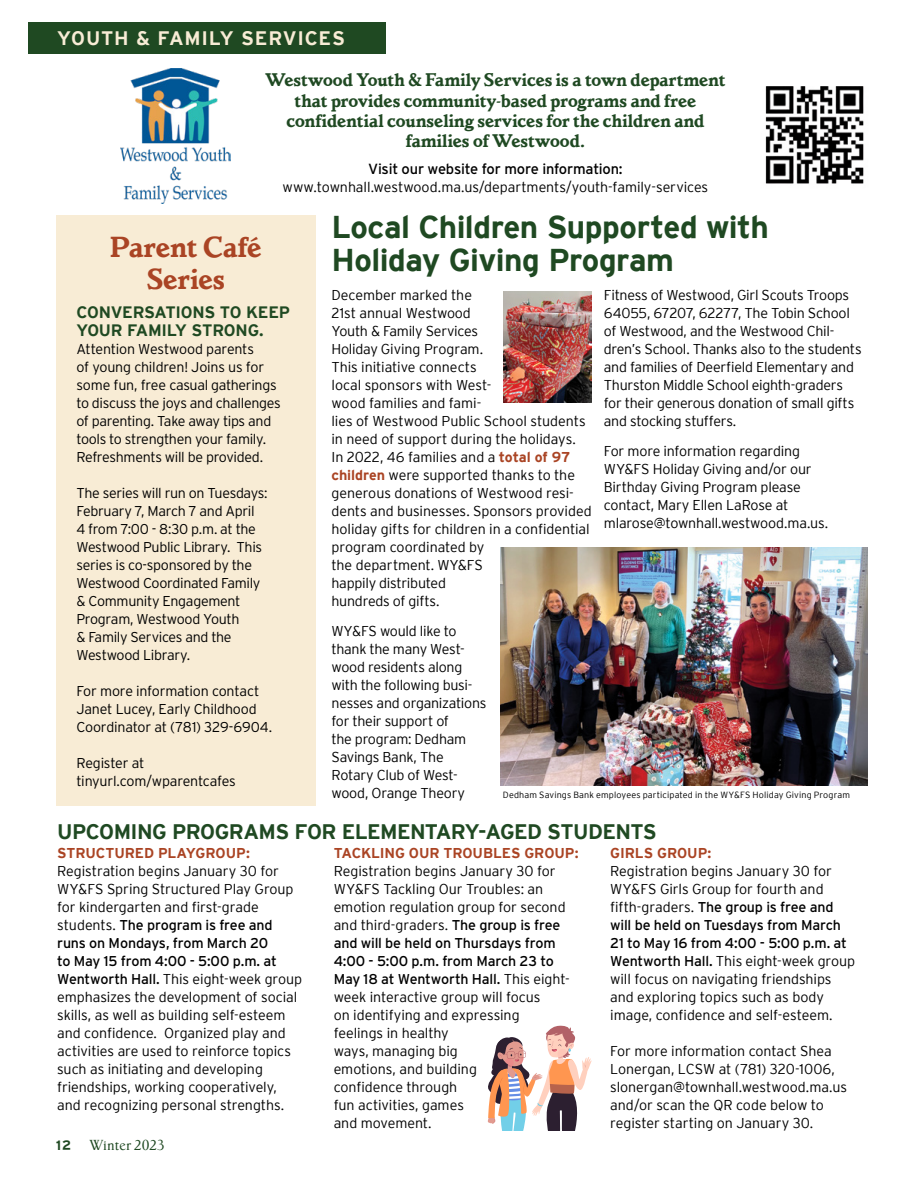
<style>
.page{position:relative;width:918px;height:1188px;background:#fff}
.page>*{position:absolute;margin:0;border:0;box-sizing:border-box;transform-origin:0 0}
.t1{font:700 31.5px/33px "Interstate";letter-spacing:-.015em;color:#1f4922}
.t2{font:700 27px/32.4px "Parkinson";letter-spacing:-.005em;color:#aa4424;text-align:center}
.t3{font:700 21px "Interstate Plus";letter-spacing:-.03em;color:#1f4922}
.t4{font:700 19.5px "Interstate";letter-spacing:.04em;color:#f8ecd5}
.t5{font:700 16.95px/20.4px "Parkinson";color:#1f4922;text-align:center}
.t6{font:700 16.5px/18px "Interstate Plus";letter-spacing:-.015em;color:#1f4922}
.t7{font:14.7px "Interstate";letter-spacing:-.015em;color:#000}
.t8{font:300 14.25px/18px "Interstate Plus";letter-spacing:-.01em;color:#000}
.t9{font:300 14.25px/18px "Interstate";letter-spacing:-.025em;color:#000}
.t10{font:14.25px/18px "Interstate";letter-spacing:-.015em;color:#000}
.t11{font:700 14.25px "Interstate Plus";letter-spacing:-.005em;color:#aa4424}
.t12{font:13.5px "Parkinson";letter-spacing:.005em;color:#1f4922}
.t13{font:700 13.5px "Interstate";color:#1f4922}
.t14{font:300 9px "Interstate Plus";letter-spacing:.015em;color:#000}
.s1{font-weight:700;color:#aa4424}
.s2{font-family:"Interstate Plus";font-weight:300}
.s3{font-family:"Interstate";font-weight:400}
</style>
<div class="page">
<img style="left:121px;top:69px;width:110px;height:135px">
<div style="left:28px;top:22px;width:358px;height:32px;background:#1f4922"></div>
<div style="left:56px;top:215px;width:260px;height:591px;background:#f8ecd5"></div>
<img style="left:500px;top:548px;width:367px;height:238px">
<img style="left:504px;top:291px;width:88px;height:111px">
<img style="left:765px;top:86px;width:99px;height:98px">
<svg style="left:487px;top:1025px;width:105px;height:105px"></svg>
<h3 class="t4" style="left:57px;top:27px;width:289px">YOUTH &amp; FAMILY SERVICES</h3>
<p class="t5" style="left:265px;top:70px;width:462px">Westwood Youth &amp; Family Services is a town department that provides community-based programs and free confidential counseling services for the children and families of Westwood.</p>
<p class="t7" style="left:368px;top:161px;width:256px">Visit our website for more information:</p>
<p class="t8" style="left:283px;top:178px;width:427px">www.townhall.westwood.ma.us/departments/youth-family-services</p>
<h2 class="t2" style="left:110px;top:231px;width:153px">Parent Café<br>Series</h2>
<p class="t6" style="left:76px;top:303px;width:215px">CONVERSATIONS TO KEEP<br>YOUR FAMILY STRONG.</p>
<p class="t9" style="left:76px;top:340px;width:206px">Attention Westwood parents<br>of young children! Joins us for some fun, free casual gatherings to discuss the joys and challenges of parenting. Take away tips and tools to strengthen your family.<br>Refreshments will be provided.</p>
<p class="t9" style="left:76px;top:484px;width:193px">The series will run on Tuesdays:<br>February 7, March 7 and April<br>4 from 7:00 - 8:30 p.m. at the<br>Westwood Public Library. This series is co-sponsored by the<br>Westwood Coordinated Family &amp; Community Engagement<br>Program, Westwood Youth<br>&amp; Family Services and the<br>Westwood Library.</p>
<p class="t9" style="left:76px;top:682px;width:197px">For more information contact<br>Janet Lucey, Early Childhood<br>Coordinator at (781) 329-6904.</p>
<p class="t9" style="left:76px;top:754px;width:161px">Register at tinyurl.com/wparentcafes</p>
<h1 class="t1" style="left:332px;top:211px;width:439px">Local Children Supported with<br>Holiday Giving Program</h1>
<p class="t8" style="left:332px;top:286px;width:262px">December marked the<br>21st annual Westwood<br>Youth &amp; Family Services<br>Holiday Giving Program.<br>This initiative connects<br>local sponsors with West-<br>wood families and fami-<br>lies of Westwood Public School students in need of support during the holidays.<br>In 2022, 46 families and a <span class="s1">total of 97 children</span> were supported thanks to the generous donations of Westwood resi&shy;dents and businesses. Sponsors provided holiday gifts for children in a confidential program coordinated by<br>the department. WY&amp;FS<br>happily distributed<br>hundreds of gifts.</p>
<p class="t8" style="left:332px;top:622px;width:157px">WY&amp;FS would like to thank the many West&shy;wood residents along with the following busi&shy;nesses and organizations for their support of<br>the program: Dedham<br>Savings Bank, The<br>Rotary Club of West&shy;wood, Orange Theory</p>
<p class="t8" style="left:604px;top:286px;width:259px">Fitness of Westwood, Girl Scouts Troops 64055, 67207, 62277, The Tobin School of Westwood, and the Westwood Chil&shy;dren’s School. Thanks also to the students and families of Deerfield Elementary and Thurston Middle School eighth-graders for their generous donation of small gifts and stocking stuffers.</p>
<p class="t8" style="left:604px;top:442px;width:226px">For more information regarding<br>WY&amp;FS Holiday Giving and/or our<br>Birthday Giving Program please contact, Mary Ellen LaRose at mlarose@townhall.westwood.ma.us.</p>
<p class="t14" style="left:503px;top:790px;width:349px">Dedham Savings Bank employees participated in the WY&amp;FS Holiday Giving Program</p>
<h3 class="t3" style="left:57px;top:819px;width:601px">UPCOMING PROGRAMS FOR ELEMENTARY-AGED STUDENTS</h3>
<p class="t11" style="left:57px;top:845px;width:194px">STRUCTURED PLAYGROUP:</p>
<p class="t8" style="left:57px;top:862px;width:238px">Registration begins January 30 for<br>WY&amp;FS Spring Structured Play Group for kindergarten and first-grade</p>
<p class="t10" style="left:57px;top:916px;width:221px"><span class="s2">students.</span> The program is free and runs on Mondays, from March 20 to May 15 from 4:00 - 5:00 p.m. at</p>
<p class="t8" style="left:57px;top:970px;width:247px"><span class="s3">Wentworth Hall.</span> This eight-week group emphasizes the development of social skills, as well as building self-esteem and confidence. Organized play and activities are used to reinforce topics such as initiating and developing friendships, working cooperatively, and recognizing personal strengths.</p>
<p class="t11" style="left:610px;top:845px;width:103px">GIRLS GROUP:</p>
<p class="t8" style="left:610px;top:862px;width:223px">Registration begins January 30 for<br>WY&amp;FS Girls Group for fourth and</p>
<p class="t10" style="left:610px;top:898px;width:238px"><span class="s2">fifth-graders.</span> The group is free and will be held on Tuesdays from March<br>21 to May 16 from 4:00 - 5:00 p.m. at</p>
<p class="t8" style="left:610px;top:952px;width:247px"><span class="s3">Wentworth Hall.</span> This eight-week group will focus on navigating friendships and exploring topics such as body image, confidence and self-esteem.</p>
<p class="t8" style="left:610px;top:1042px;width:239px">For more information contact Shea Lonergan, LCSW at (781) 320-1006, slonergan@townhall.westwood.ma.us and/or scan the QR code below to register starting on January 30.</p>
<p class="t11" style="left:334px;top:845px;width:247px">TACKLING OUR TROUBLES GROUP:</p>
<p class="t8" style="left:334px;top:862px;width:234px">Registration begins January 30 for WY&amp;FS Tackling Our Troubles: an emotion regulation group for second and third-graders. <span class="s3">The group is free</span></p>
<p class="t10" style="left:334px;top:934px;width:237px">and will be held on Thursdays from<br>4:00 - 5:00 p.m. from March 23 to<br>May 18 at Wentworth Hall. <span class="s2">This eight-</span></p>
<p class="t8" style="left:334px;top:988px;width:208px">week interactive group will focus on identifying and expressing feelings in healthy<br>ways, managing big<br>emotions, and building confidence through<br>fun activities, games<br>and movement.</p>
<p class="t13" style="left:54px;top:1137px;width:19px">12</p>
<p class="t12" style="left:90px;top:1137px;width:76px">Winter 2023</p>
</div>
